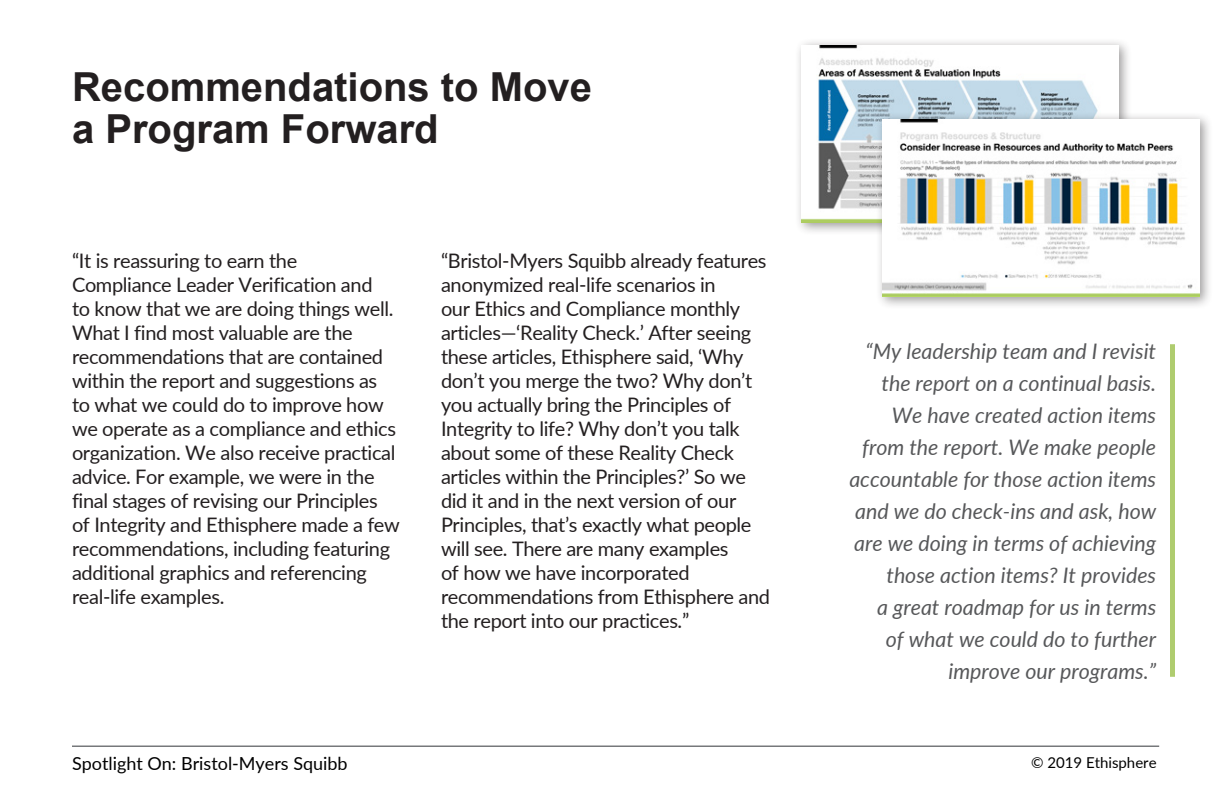
<style>
.page{position:relative;width:1224px;height:792px;background:#fff}
.page>*{position:absolute;margin:0;border:0;box-sizing:border-box;transform-origin:0 0}
.Superheadline{font:700 40px/42px "Arial";color:#231f20}
.Quotee{font:italic 21.4px/32px "Lato";color:#57585a;text-align:right}
.Body_Paragraph{font:20px/24px "Lato";letter-spacing:-.02em;color:#231f20}
.t1{font:18px "Lato";color:#000}
.t2{font:15px "Lato";color:#000}
</style>
<div class="page">
<div style="left:794px;top:37px;width:338px;height:198px;background:#231f20;opacity:.45"></div>
<img style="left:801px;top:45px;width:318px;height:178px">
<hr style="left:72px;top:746px;width:1087px;height:1px;background:#76787b">
<div style="left:1170px;top:344px;width:5px;height:333px;background:#afcc6f"></div>
<div style="left:875px;top:112px;width:338px;height:198px;background:#231f20;opacity:.45"></div>
<img style="left:882px;top:119px;width:318px;height:178px">
<p class="Superheadline" style="left:72px;top:67px;width:522px">Recommendations to Move a Program Forward</p>
<p class="Body_Paragraph" style="left:72px;top:248px;width:329px">“It is reassuring to earn the Compliance Leader Verification and<br>to know that we are doing things well.<br>What I find most valuable are the recommendations that are contained within the report and suggestions as to what we could do to improve how we operate as a compliance and ethics organization. We also receive practical advice. For example, we were in the final stages of revising our Principles of Integrity and Ethisphere made a few recommendations, including featuring additional graphics and referencing real-life examples.</p>
<p class="Body_Paragraph" style="left:441px;top:248px;width:331px">“Bristol-Myers Squibb already features anonymized real-life scenarios in<br>our Ethics and Compliance monthly articles—‘Reality Check.’ After seeing these articles, Ethisphere said, ‘Why don’t you merge the two? Why don’t you actually bring the Principles of Integrity to life? Why don’t you talk about some of these Reality Check articles within the Principles?’ So we did it and in the next version of our Principles, that’s exactly what people will see. There are many examples<br>of how we have incorporated recommendations from Ethisphere and the report into our practices.”</p>
<p class="Quotee" style="left:849px;top:334px;width:308px">“My leadership team and I revisit the report on a continual basis.<br>We have created action items from the report. We make people accountable for those action items and we do check-ins and ask, how are we doing in terms of achieving those action items? It provides<br>a great roadmap for us in terms<br>of what we could do to further improve our programs.”</p>
<p class="t1" style="left:72px;top:751px;width:277px">Spotlight On: Bristol-Myers Squibb</p>
<p class="t2" style="left:1031px;top:752px;width:127px">© 2019 Ethisphere</p>
</div>
